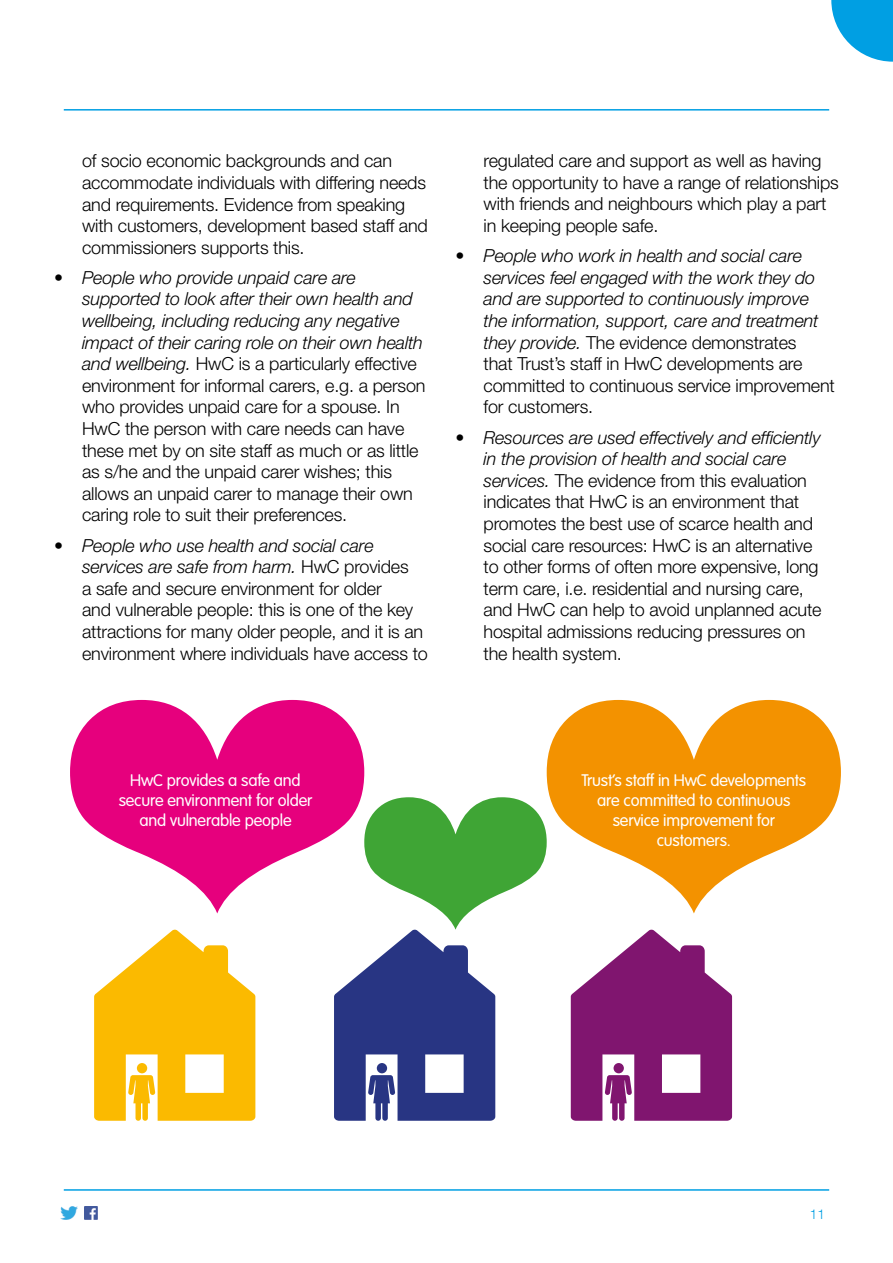
<style>
.page{position:relative;width:893px;height:1263px;background:#fff}
.page>*{position:absolute;margin:0;border:0;box-sizing:border-box;transform-origin:0 0}
.t1{font:300 18px/21.6px "Helvetica Neue";letter-spacing:-.01em;color:#000}
.t2{font:italic 300 18px/21.6px "Helvetica Neue";letter-spacing:-.01em;color:#000}
.t3{font:300 16.5px/19.8px "VAG Rounded";letter-spacing:-.01em;color:#fff;text-align:center}
.t4{font:300 13.5px "Helvetica Neue";color:#009fe3}
.s1{font-style:italic}
.s2{font-style:normal}
</style>
<div class="page">
<hr style="left:64px;top:109px;width:765px;height:2px;background:#009fe3">
<svg style="left:831px;top:0;width:62px;height:62px"></svg>
<hr style="left:64px;top:1189px;width:765px;height:2px;background:#009fe3">
<img style="left:84px;top:1206px;width:14px;height:14px">
<img style="left:61px;top:1206px;width:16px;height:14px">
<svg style="left:70px;top:700px;width:294px;height:213px;fill:#e6007d"></svg>
<svg style="left:547px;top:700px;width:294px;height:213px;fill:#f39200"></svg>
<svg style="left:94px;top:929px;width:161px;height:192px"></svg>
<svg style="left:571px;top:929px;width:161px;height:192px"></svg>
<svg style="left:334px;top:797px;width:213px;height:324px"></svg>
<p class="t1" style="left:82px;top:150px;width:347px">of socio economic backgrounds and can accommodate individuals with differing needs and requirements. Evidence from speaking with customers, development based staff and commissioners supports this.</p>
<p class="t1" style="left:82px;top:266px;width:345px;text-indent:-28px">• <span class="s1">People who provide unpaid care are supported to look after their own health and wellbeing, including reducing any negative impact of their caring role on their own health and wellbeing.</span> HwC is a particularly effective environment for informal carers, e.g. a person who provides unpaid care for a spouse. In HwC the person with care needs can have these met by on site staff as much or as little as s/he and the unpaid carer wishes; this allows an unpaid carer to manage their own caring role to suit their preferences.</p>
<p class="t1" style="left:82px;top:534px;width:347px;text-indent:-28px">• <span class="s1">People who use health and social care services are safe from harm.</span> HwC provides<br>a safe and secure environment for older<br>and vulnerable people: this is one of the key attractions for many older people, and it is an environment where individuals have access to</p>
<p class="t1" style="left:484px;top:150px;width:357px">regulated care and support as well as having the opportunity to have a range of relationships with friends and neighbours which play a part in keeping people safe.</p>
<p class="t2" style="left:484px;top:245px;width:353px;text-indent:-28px"><span class="s2">•</span> People who work in health and social care services feel engaged with the work they do and are supported to continuously improve the information, support, care and treatment they provide. <span class="s2">The evidence demonstrates<br>that Trust’s staff in HwC developments are committed to continuous service improvement for customers.</span></p>
<p class="t1" style="left:484px;top:426px;width:339px;text-indent:-28px">• <span class="s1">Resources are used effectively and efficiently in the provision of health and social care services.</span> The evidence from this evaluation indicates that HwC is an environment that promotes the best use of scarce health and social care resources: HwC is an alternative to other forms of often more expensive, long term care, i.e. residential and nursing care, and HwC can help to avoid unplanned acute hospital admissions reducing pressures on the health system.</p>
<p class="t3" style="left:119px;top:771px;width:195px">HwC provides a safe and secure environment for older and vulnerable people</p>
<p class="t3" style="left:581px;top:771px;width:226px">Trust’s staff in HwC developments are committed to continuous service improvement for customers.</p>
<p class="t4" style="left:810px;top:1206px;width:17px">11</p>
</div>
